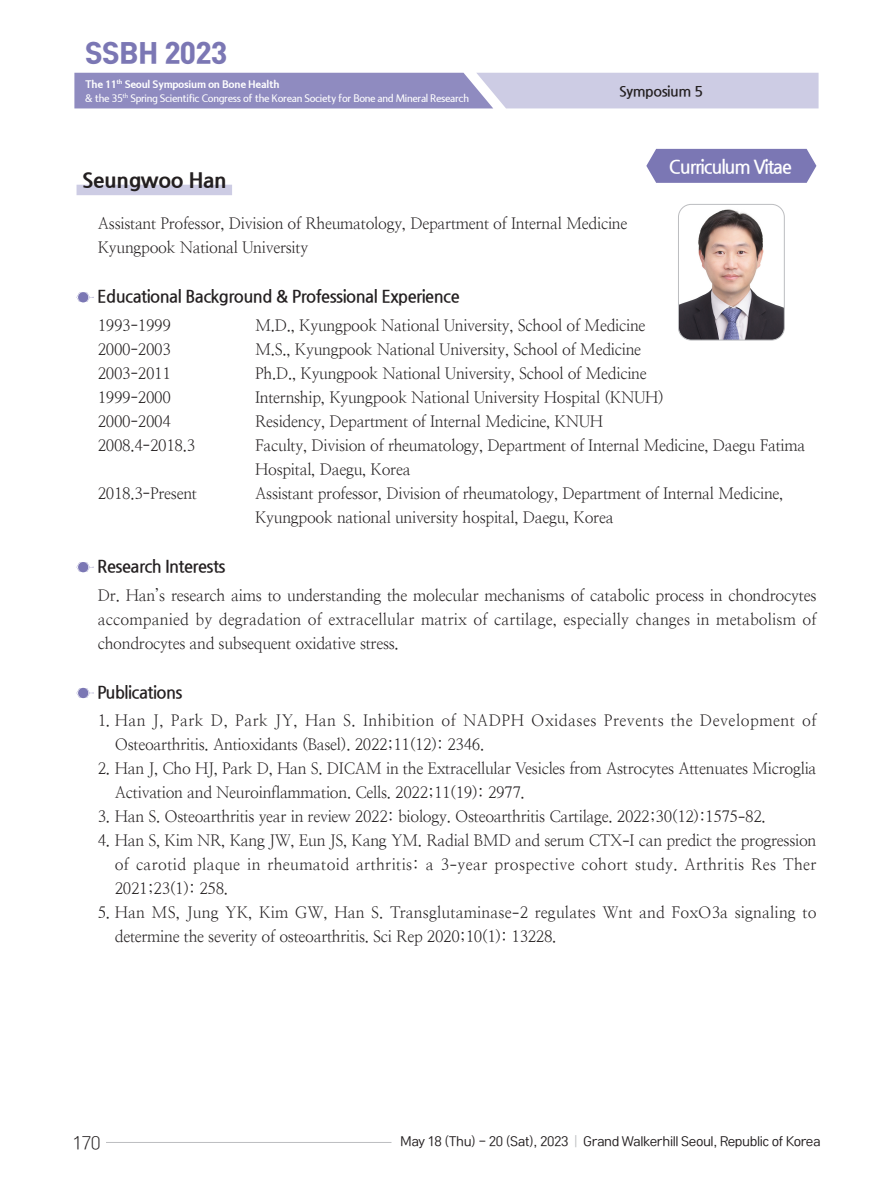
<style>
.page{position:relative;width:893px;height:1191px;background:#fff}
.page>*{position:absolute;margin:0;border:0;box-sizing:border-box;transform-origin:0 0}
.t1{font:27px "Rix Sin Head PBK";letter-spacing:-.02em;color:#7b77b4}
.cv-이름3{font:800 21px "Nanum Gothic";letter-spacing:-.02em;color:#231f20}
.t2{font:700 18.9px "Nanum Gothic";letter-spacing:-.06em;color:#fff;scale:.95 1}
.cv-구분{font:700 17.4px "Nanum Gothic";letter-spacing:-.03em;color:#231f20;scale:.95 1}
.t3{font:17.25px "Rix Sin Head PL";color:#231f20}
.cv-본문{font:15.75px/24px "Nanum Myeongjo";letter-spacing:-.02em;color:#231f20}
.cv-논문{font:15.75px/24px "Nanum Myeongjo";letter-spacing:-.02em;color:#231f20}
.cv-서술{font:15.75px/24px "Nanum Myeongjo";letter-spacing:-.02em;color:#231f20;text-align:justify}
.cv-논문-2{font:15.75px/24px "Nanum Myeongjo";letter-spacing:.005em;color:#231f20}
.cv-논문-3{font:15.75px/24px "Nanum Myeongjo";letter-spacing:.03em;color:#231f20}
.t4{font:700 14.25px "Nanum Gothic";letter-spacing:-.03em;color:#231f20}
.t5{font:12.75px "Rix Sin Head PM";letter-spacing:-.03em;color:#231f20}
.t6{font:12px/14.4px "LT Internet";letter-spacing:-.03em;color:#fff}
.s1{font-weight:700}
.s2{font-family:"Ko Pub World Batang";font-weight:300}
.s3{color:#bcbdc0}
</style>
<div class="page">
<hr style="left:106px;top:1142px;width:285px;height:1px;background:#bcbdc0">
<svg style="left:74px;top:73px;width:745px;height:35px;background:#aca9d0"></svg>
<div style="left:77px;top:185px;width:155px;height:10px;background:#cdcce4"></div>
<svg style="left:77px;top:293px;width:17px;height:9px"></svg>
<div style="left:78px;top:292px;width:10px;height:10px;background:#7b77b4;border-radius:50%"></div>
<svg style="left:77px;top:562px;width:17px;height:10px"></svg>
<div style="left:78px;top:562px;width:10px;height:10px;background:#7b77b4;border-radius:50%"></div>
<svg style="left:77px;top:688px;width:17px;height:9px"></svg>
<div style="left:78px;top:688px;width:10px;height:10px;background:#7b77b4;border-radius:50%"></div>
<svg style="left:646px;top:149px;width:170px;height:34px;background:#837fb8"></svg>
<img style="left:678px;top:204px;width:106px;height:136px">
<div style="left:678px;top:204px;width:106px;height:136px;border:1px solid #bcbdc0;border-radius:13px"></div>
<h1 class="t1" style="left:85px;top:36px;width:144px">SSBH 2023</h1>
<p class="t6" style="left:85px;top:77px;width:386px"><span class="s1">The 11</span><sup>th</sup> <span class="s1">Seoul Symposium on Bone Health<br></span>&amp; the 35<sup>th</sup> Spring Scientific Congress of the Korean Society for Bone and Mineral Research</p>
<p class="t4" style="left:619px;top:84px;width:86px">Symposium 5</p>
<p class="t2" style="left:669px;top:158px;width:131px">Curriculum Vitae</p>
<p class="cv-이름3" style="left:82px;top:169px;width:147px">Seungwoo Han</p>
<p class="cv-본문" style="left:98px;top:211px;width:531px">Assistant Professor, Division of Rheumatology, Department of Internal Medicine</p>
<p class="cv-본문" style="left:98px;top:235px;width:212px">Kyungpook National University</p>
<p class="cv-구분" style="left:97px;top:288px;width:383px">Educational Background &amp; Professional Experience</p>
<p class="cv-본문" style="left:98px;top:313px;width:75px">1993<span class="s2">-</span>1999</p>
<p class="cv-본문" style="left:255px;top:313px;width:392px">M.D., Kyungpook National University, School of Medicine</p>
<p class="cv-본문" style="left:98px;top:337px;width:75px">2000<span class="s2">-</span>2003</p>
<p class="cv-본문" style="left:255px;top:337px;width:388px">M.S., Kyungpook National University, School of Medicine</p>
<p class="cv-본문" style="left:98px;top:361px;width:75px">2003<span class="s2">-</span>2011</p>
<p class="cv-본문" style="left:255px;top:361px;width:393px">Ph.D., Kyungpook National University, School of Medicine</p>
<p class="cv-본문" style="left:98px;top:385px;width:75px">1999<span class="s2">-</span>2000</p>
<p class="cv-본문" style="left:255px;top:385px;width:410px">Internship, Kyungpook National University Hospital (KNUH)</p>
<p class="cv-본문" style="left:98px;top:409px;width:75px">2000<span class="s2">-</span>2004</p>
<p class="cv-본문" style="left:255px;top:409px;width:350px">Residency, Department of Internal Medicine, KNUH</p>
<p class="cv-본문" style="left:98px;top:433px;width:99px">2008.4<span class="s2">-</span>2018.3</p>
<p class="cv-본문" style="left:255px;top:433px;width:552px">Faculty, Division of rheumatology, Department of Internal Medicine, Daegu Fatima<br>Hospital, Daegu, Korea</p>
<p class="cv-본문" style="left:98px;top:481px;width:101px">2018.3<span class="s2">-</span>Present</p>
<p class="cv-본문" style="left:255px;top:481px;width:530px">Assistant professor, Division of rheumatology, Department of Internal Medicine,<br>Kyungpook national university hospital, Daegu, Korea</p>
<p class="cv-구분" style="left:97px;top:558px;width:137px">Research Interests</p>
<p class="cv-서술" style="left:98px;top:583px;width:720px">Dr. Han’s research aims to understanding the molecular mechanisms of catabolic process in chondrocytes accompanied by degradation of extracellular matrix of cartilage, especially changes in metabolism of chondrocytes and subsequent oxidative stress.</p>
<p class="cv-구분" style="left:97px;top:684px;width:91px">Publications</p>
<p class="cv-논문-3" style="left:115px;top:708px;width:703px;text-indent:-17px">1. Han J, Park D, Park JY, Han S. Inhibition of NADPH Oxidases Prevents the Development of<br>Osteoarthritis. Antioxidants (Basel). 2022;11(12): 2346.</p>
<p class="cv-논문" style="left:115px;top:756px;width:703px;text-indent:-17px">2. Han J, Cho HJ, Park D, Han S. DICAM in the Extracellular Vesicles from Astrocytes Attenuates Microglia<br>Activation and Neuroinflammation. Cells. 2022;11(19): 2977.</p>
<p class="cv-논문" style="left:98px;top:804px;width:670px">3. Han S. Osteoarthritis year in review 2022: biology. Osteoarthritis Cartilage. 2022;30(12):1575<span class="s2">-</span>82.</p>
<p class="cv-논문" style="left:115px;top:828px;width:703px;text-align:justify;text-indent:-17px">4. Han S, Kim NR, Kang JW, Eun JS, Kang YM. Radial BMD and serum CTX<span class="s2">-</span>I can predict the progression of carotid plaque in rheumatoid arthritis: a 3<span class="s2">-</span>year prospective cohort study. Arthritis Res Ther 2021;23(1): 258.</p>
<p class="cv-논문-2" style="left:115px;top:900px;width:703px;text-indent:-17px">5. Han MS, Jung YK, Kim GW, Han S. Transglutaminase<span class="s2">-</span>2 regulates Wnt and FoxO3a signaling to determine the severity of osteoarthritis. Sci Rep 2020;10(1): 13228.</p>
<p class="t3" style="left:72px;top:1132px;width:30px">170</p>
<p class="t5" style="left:400px;top:1133px;width:422px">May 18 (Thu) - 20 (Sat), 2023 <span class="s3">|</span> Grand Walkerhill Seoul, Republic of Korea</p>
</div>
